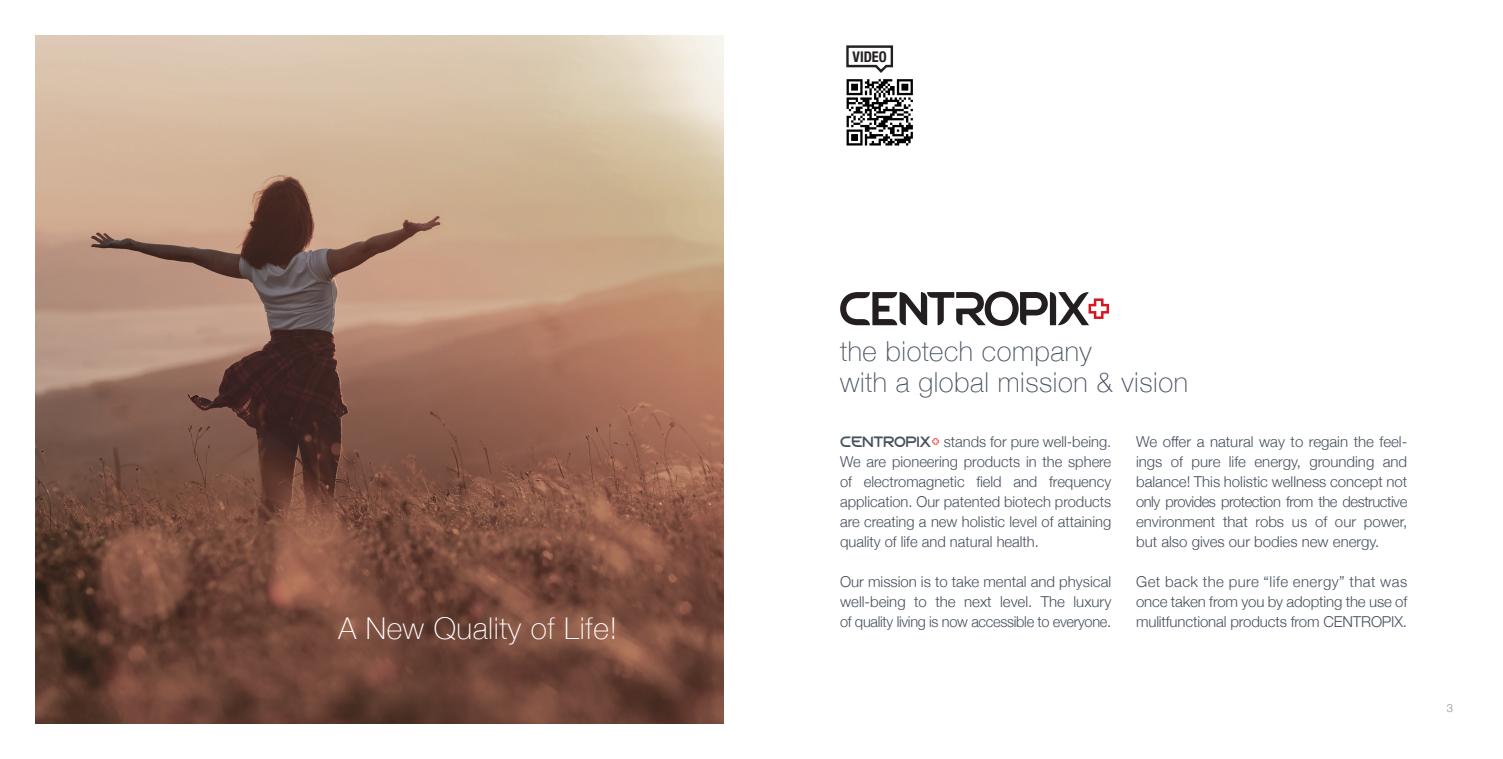
<style>
.page{position:relative;width:1503px;height:759px;background:#fff}
.page>*{position:absolute;margin:0;border:0;box-sizing:border-box;transform-origin:0 0}
._12_16_Reg_Left{font:100 30px "Helvetica Neue";letter-spacing:.02em;color:#fff}
._20_Bold_Left{font:100 27.5px "Helvetica Neue";letter-spacing:.02em;color:#46505e}
._12_16_Reg_Left-2{font:300 15px/20px "Helvetica Neue";color:#46505e;text-align:justify}
._12_16_Reg_Left-3{font:300 15px "Helvetica Neue";letter-spacing:.03em;color:#46505e}
.t1{font:700 condensed 14.62px "Helvetica Neue";color:#231f20}
.t2{font:300 11.25px "Helvetica Neue";color:#838a93}
.s1{font-family:"Beginner";font-weight:600;font-size:12.5px}
</style>
<div class="page">
<img style="left:35px;top:35px;width:688px;height:688px">
<svg style="left:840px;top:291px;width:269px;height:35px"></svg>
<svg style="left:932px;top:438px;width:6px;height:6px"></svg>
<svg style="left:846px;top:145px;width:63px;height:1px"></svg>
<svg style="left:846px;top:79px;width:67px;height:66px"></svg>
<svg style="left:846px;top:45px;width:48px;height:27px"></svg>
<p class="_12_16_Reg_Left" style="left:338px;top:605px;width:280px">A New Quality of Life!</p>
<p class="t1" style="left:852px;top:44px;width:36px">VIDEO</p>
<p class="_20_Bold_Left" style="left:840px;top:330px;width:253px">the biotech company</p>
<p class="_20_Bold_Left" style="left:840px;top:361px;width:349px">with a global mission &amp; vision</p>
<p class="_12_16_Reg_Left-2" style="left:840px;top:430px;width:273px"><span class="s1">CENTROPIX</span> stands for pure well-being.<br>We are pioneering products in the sphere of electromagnetic field and frequency application. Our patented biotech products are creating a new holistic level of attaining quality of life and natural health.</p>
<p class="_12_16_Reg_Left-2" style="left:840px;top:570px;width:273px">Our mission is to take mental and physical well-being to the next level. The luxury of quality living is now accessible to everyone.</p>
<p class="_12_16_Reg_Left-2" style="left:1136px;top:430px;width:273px">We offer a natural way to regain the feel&shy;ings of pure life energy, grounding and balance! This holistic wellness concept not only provides protection from the destructive environment that robs us of our power, but also gives our bodies new energy.</p>
<p class="_12_16_Reg_Left-3" style="left:1136px;top:569px;width:273px">Get back the pure “life energy” that was</p>
<p class="_12_16_Reg_Left-2" style="left:1136px;top:590px;width:273px">once taken from you by adopting the use of</p>
<p class="_12_16_Reg_Left-2" style="left:1136px;top:610px;width:272px">mulitfunctional products from CENTROPIX.</p>
<p class="t2" style="left:1446px;top:698px;width:8px">3</p>
</div>
